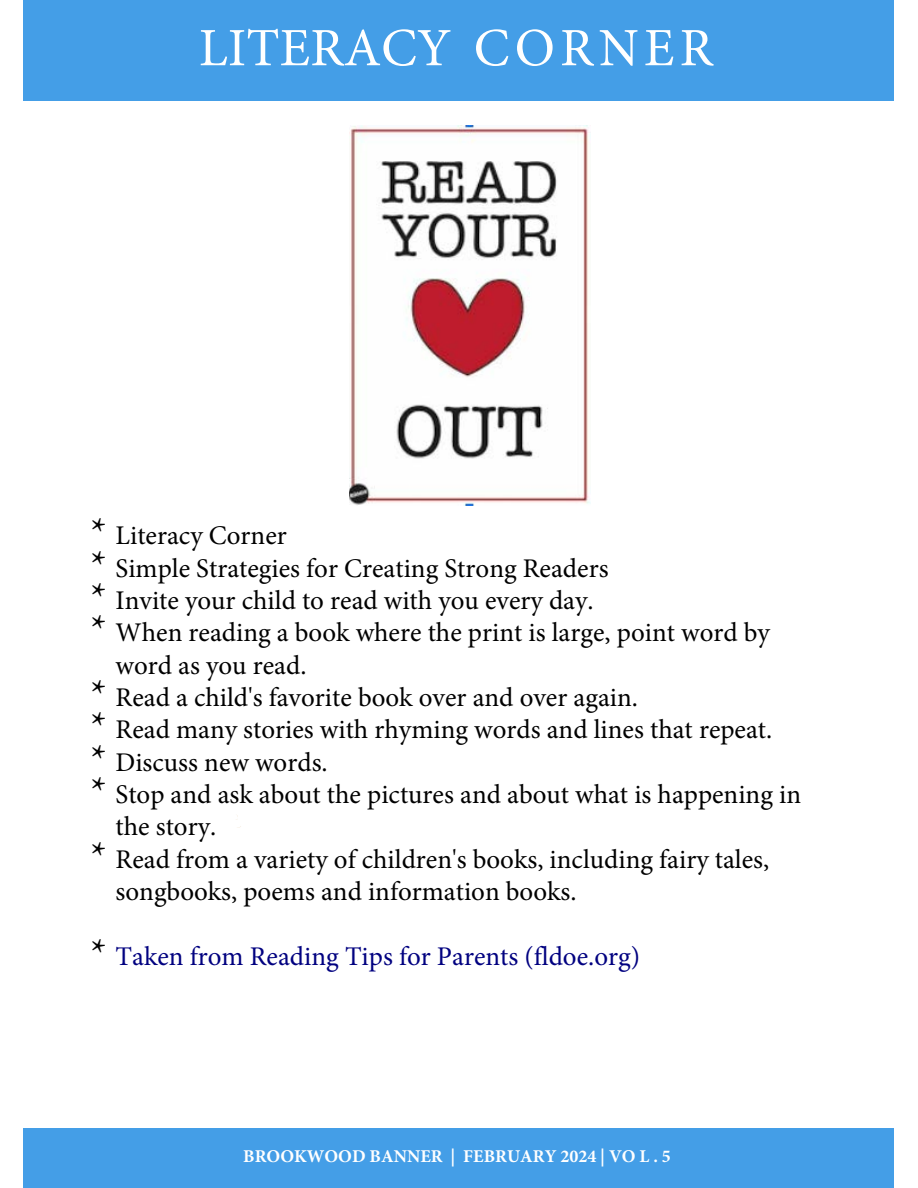
<style>
.page{position:relative;width:918px;height:1188px;background:#fff}
.page>*{position:absolute;margin:0;border:0;box-sizing:border-box;transform-origin:0 0}
.t1{font:54px "Minion Pro";color:#fff}
.t2{font:27px "Minion Pro";color:#000}
.t3{font:27px "Minion Pro";color:#000080}
.t4{font:700 18px "Minion Pro";color:#fff}
.s1{font-size:39px}
.s2{font-size:39px;color:#000}
</style>
<div class="page">
<div style="left:24px;top:0;width:870px;height:101px;background:#449ee7"></div>
<div style="left:24px;top:1128px;width:870px;height:60px;background:#449ee7"></div>
<img style="left:350px;top:125px;width:240px;height:381px">
<p class="t1" style="left:199px;top:12px;width:516px">LITERACY CORNER</p>
<p class="t2" style="left:91px;top:517px;width:197px"><span class="s1">*</span> Literacy Corner</p>
<p class="t2" style="left:91px;top:550px;width:519px"><span class="s1">*</span> Simple Strategies for Creating Strong Readers</p>
<p class="t2" style="left:91px;top:582px;width:504px"><span class="s1">*</span> Invite your child to read with you every day.</p>
<p class="t2" style="left:91px;top:614px;width:680px"><span class="s1">*</span> When reading a book where the print is large, point word by</p>
<p class="t2" style="left:116px;top:647px;width:192px">word as you read.</p>
<p class="t2" style="left:91px;top:679px;width:549px"><span class="s1">*</span> Read a child's favorite book over and over again.</p>
<p class="t2" style="left:91px;top:712px;width:683px"><span class="s1">*</span> Read many stories with rhyming words and lines that repeat.</p>
<p class="t2" style="left:91px;top:744px;width:238px"><span class="s1">*</span> Discuss new words.</p>
<p class="t2" style="left:91px;top:776px;width:712px"><span class="s1">*</span> Stop and ask about the pictures and about what is happening in</p>
<p class="t2" style="left:116px;top:809px;width:102px">the story.</p>
<p class="t2" style="left:91px;top:841px;width:680px"><span class="s1">*</span> Read from a variety of children's books, including fairy tales,</p>
<p class="t2" style="left:116px;top:873px;width:463px">songbooks, poems and information books.</p>
<p class="t3" style="left:91px;top:938px;width:551px"><span class="s2">*</span> Taken from Reading Tips for Parents (fldoe.org)</p>
<p class="t4" style="left:243px;top:1144px;width:429px">BROOKWOOD BANNER | FEBRUARY 2024 | VO L . 5</p>
</div>
